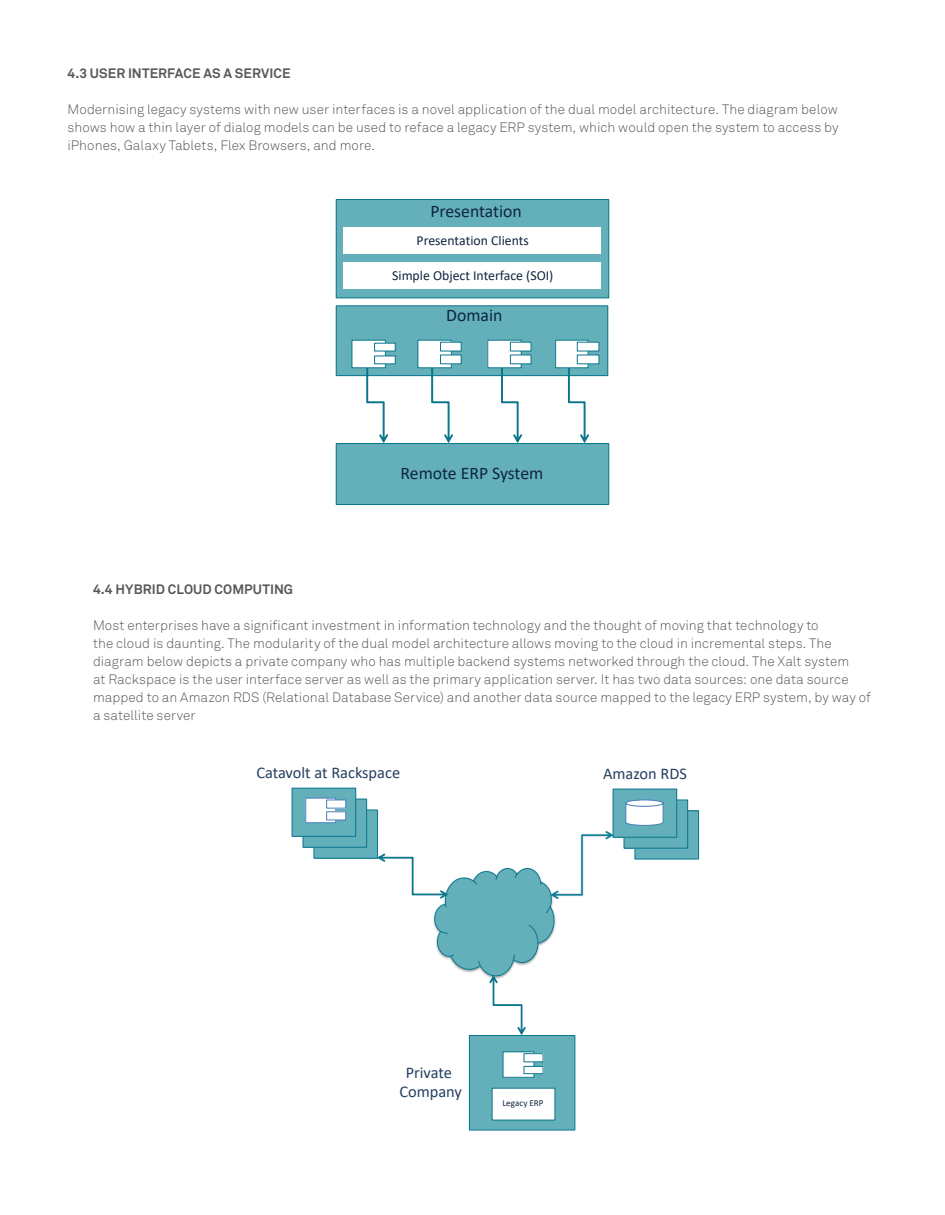
<style>
.page{position:relative;width:945px;height:1215px;background:#fff}
.page>*{position:absolute;margin:0;border:0;box-sizing:border-box;transform-origin:0 0}
.t1{font:17.7px "Calibri";color:#10253f}
.t2{font:16.35px/19px "Calibri";color:#254061;text-align:center}
.t3{font:13.8px "Calibri";color:#10253f}
.Body_Copy{font:13.5px/18px "Akkurat Light Pro";letter-spacing:.005em;color:#57585a;text-align:justify}
.Body_Copy-2{font:700 13.5px "Akkurat Pro";letter-spacing:.005em;color:#57585a}
.t4{font:9.15px "Calibri";color:#10253f}
</style>
<div class="page">
<div style="left:336px;top:306px;width:272px;height:70px;background:#63b0bb"></div>
<div style="left:336px;top:305px;width:272px;height:71px;border:1px solid #0b768c"></div>
<div style="left:336px;top:200px;width:273px;height:98px;background:#63b0bb"></div>
<div style="left:336px;top:199px;width:273px;height:99px;border:1px solid #0b768c"></div>
<div style="left:344px;top:262px;width:257px;height:27px;background:#fff"></div>
<div style="left:344px;top:228px;width:257px;height:26px;background:#fff"></div>
<div style="left:336px;top:444px;width:273px;height:61px;background:#63b0bb"></div>
<div style="left:336px;top:443px;width:273px;height:62px;border:1px solid #0b768c"></div>
<svg style="left:366px;top:364px;width:22px;height:79px"></svg>
<svg style="left:431px;top:364px;width:22px;height:79px"></svg>
<svg style="left:501px;top:368px;width:21px;height:75px"></svg>
<svg style="left:568px;top:368px;width:21px;height:75px"></svg>
<div style="left:352px;top:340px;width:33px;height:28px;background:#fff"></div>
<div style="left:351px;top:340px;width:35px;height:28px;border:1px solid #0b768c"></div>
<div style="left:375px;top:356px;width:20px;height:8px;background:#fff"></div>
<div style="left:374px;top:355px;width:22px;height:9px;border:1px solid #0b768c"></div>
<div style="left:375px;top:343px;width:20px;height:8px;background:#fff"></div>
<div style="left:374px;top:343px;width:22px;height:9px;border:1px solid #0b768c"></div>
<div style="left:418px;top:340px;width:33px;height:28px;background:#fff"></div>
<div style="left:417px;top:340px;width:35px;height:28px;border:1px solid #0b768c"></div>
<div style="left:441px;top:355px;width:20px;height:9px;background:#fff"></div>
<div style="left:440px;top:354px;width:22px;height:10px;border:1px solid #0b768c"></div>
<div style="left:441px;top:342px;width:20px;height:9px;background:#fff"></div>
<div style="left:440px;top:342px;width:22px;height:10px;border:1px solid #0b768c"></div>
<div style="left:488px;top:340px;width:33px;height:28px;background:#fff"></div>
<div style="left:510px;top:355px;width:21px;height:9px;background:#fff"></div>
<div style="left:510px;top:354px;width:22px;height:10px;border:1px solid #0b768c"></div>
<div style="left:510px;top:342px;width:21px;height:9px;background:#fff"></div>
<div style="left:510px;top:342px;width:22px;height:10px;border:1px solid #0b768c"></div>
<div style="left:556px;top:340px;width:32px;height:28px;background:#fff"></div>
<div style="left:555px;top:340px;width:34px;height:28px;border:1px solid #0b768c"></div>
<div style="left:577px;top:355px;width:22px;height:9px;background:#fff"></div>
<div style="left:577px;top:354px;width:22px;height:10px;border:1px solid #0b768c"></div>
<div style="left:577px;top:342px;width:22px;height:9px;background:#fff"></div>
<div style="left:577px;top:342px;width:22px;height:10px;border:1px solid #0b768c"></div>
<div style="left:314px;top:810px;width:64px;height:48px;background:#63b0bb"></div>
<div style="left:313px;top:810px;width:65px;height:49px;border:1px solid #0b768c"></div>
<div style="left:303px;top:799px;width:64px;height:48px;background:#63b0bb"></div>
<div style="left:303px;top:799px;width:64px;height:49px;border:1px solid #0b768c"></div>
<div style="left:292px;top:788px;width:64px;height:48px;background:#63b0bb"></div>
<div style="left:292px;top:788px;width:64px;height:49px;border:1px solid #0b768c"></div>
<div style="left:306px;top:798px;width:30px;height:25px;background:#fff"></div>
<div style="left:305px;top:798px;width:31px;height:25px;border:1px solid #4a7ebb"></div>
<div style="left:327px;top:812px;width:19px;height:8px;background:#fff"></div>
<div style="left:326px;top:811px;width:20px;height:9px;border:1px solid #4a7ebb"></div>
<div style="left:327px;top:800px;width:19px;height:8px;background:#fff"></div>
<div style="left:326px;top:800px;width:20px;height:9px;border:1px solid #4a7ebb"></div>
<div style="left:635px;top:811px;width:64px;height:48px;background:#63b0bb"></div>
<div style="left:634px;top:810px;width:65px;height:50px;border:1px solid #0b768c"></div>
<div style="left:624px;top:800px;width:64px;height:48px;background:#63b0bb"></div>
<div style="left:624px;top:800px;width:64px;height:49px;border:1px solid #0b768c"></div>
<div style="left:613px;top:789px;width:64px;height:48px;background:#63b0bb"></div>
<div style="left:613px;top:789px;width:64px;height:49px;border:1px solid #0b768c"></div>
<svg style="left:625px;top:799px;width:39px;height:27px"></svg>
<img style="left:556px;top:826px;width:66px;height:73px">
<svg style="left:377px;top:853px;width:179px;height:182px"></svg>
<div style="left:469px;top:1035px;width:106px;height:95px;background:#63b0bb"></div>
<div style="left:469px;top:1035px;width:106px;height:96px;border:1px solid #0b768c"></div>
<div style="left:503px;top:1052px;width:31px;height:25px;background:#fff"></div>
<div style="left:503px;top:1051px;width:31px;height:27px;border:1px solid #0b768c"></div>
<div style="left:524px;top:1066px;width:19px;height:8px;background:#fff"></div>
<div style="left:524px;top:1066px;width:20px;height:8px;border:1px solid #0b768c"></div>
<div style="left:524px;top:1054px;width:19px;height:8px;background:#fff"></div>
<div style="left:524px;top:1053px;width:20px;height:9px;border:1px solid #0b768c"></div>
<div style="left:492px;top:1088px;width:63px;height:32px;background:#fff"></div>
<div style="left:492px;top:1088px;width:63px;height:33px;border:1px solid #0b768c"></div>
<p class="Body_Copy-2" style="left:68px;top:65px;width:225px">4.3 USER INTERFACE AS A SERVICE</p>
<p class="Body_Copy" style="left:68px;top:101px;width:773px">Modernising legacy systems with new user interfaces is a novel application of the dual model architecture. The diagram below shows how a thin layer of dialog models can be used to reface a legacy ERP system, which would open the system to access by iPhones, Galaxy Tablets, Flex Browsers, and more.</p>
<p class="t1" style="left:430px;top:199px;width:93px">Presentation</p>
<p class="t3" style="left:417px;top:231px;width:114px">Presentation Clients</p>
<p class="t3" style="left:392px;top:266px;width:163px">Simple Object Interface (SOI)</p>
<p class="t1" style="left:446px;top:302px;width:58px">Domain</p>
<p class="t1" style="left:401px;top:461px;width:144px">Remote ERP System</p>
<p class="Body_Copy-2" style="left:93px;top:581px;width:202px">4.4 HYBRID CLOUD COMPUTING</p>
<p class="Body_Copy" style="left:93px;top:616px;width:779px;text-align:left">Most enterprises have a significant investment in information technology and the thought of moving that technology to<br>the cloud is daunting. The modularity of the dual model architecture allows moving to the cloud in incremental steps. The diagram below depicts a private company who has multiple backend systems networked through the cloud. The Xalt system<br>at Rackspace is the user interface server as well as the primary application server. It has two data sources: one data source mapped to an Amazon RDS (Relational Database Service) and another data source mapped to the legacy ERP system, by way of a satellite server</p>
<p class="t2" style="left:256px;top:762px;width:145px">Catavolt at Rackspace</p>
<p class="t2" style="left:603px;top:764px;width:85px">Amazon RDS</p>
<p class="t2" style="left:399px;top:1062px;width:64px">Private<br>Company</p>
<p class="t4" style="left:502px;top:1097px;width:43px">Legacy ERP</p>
</div>
